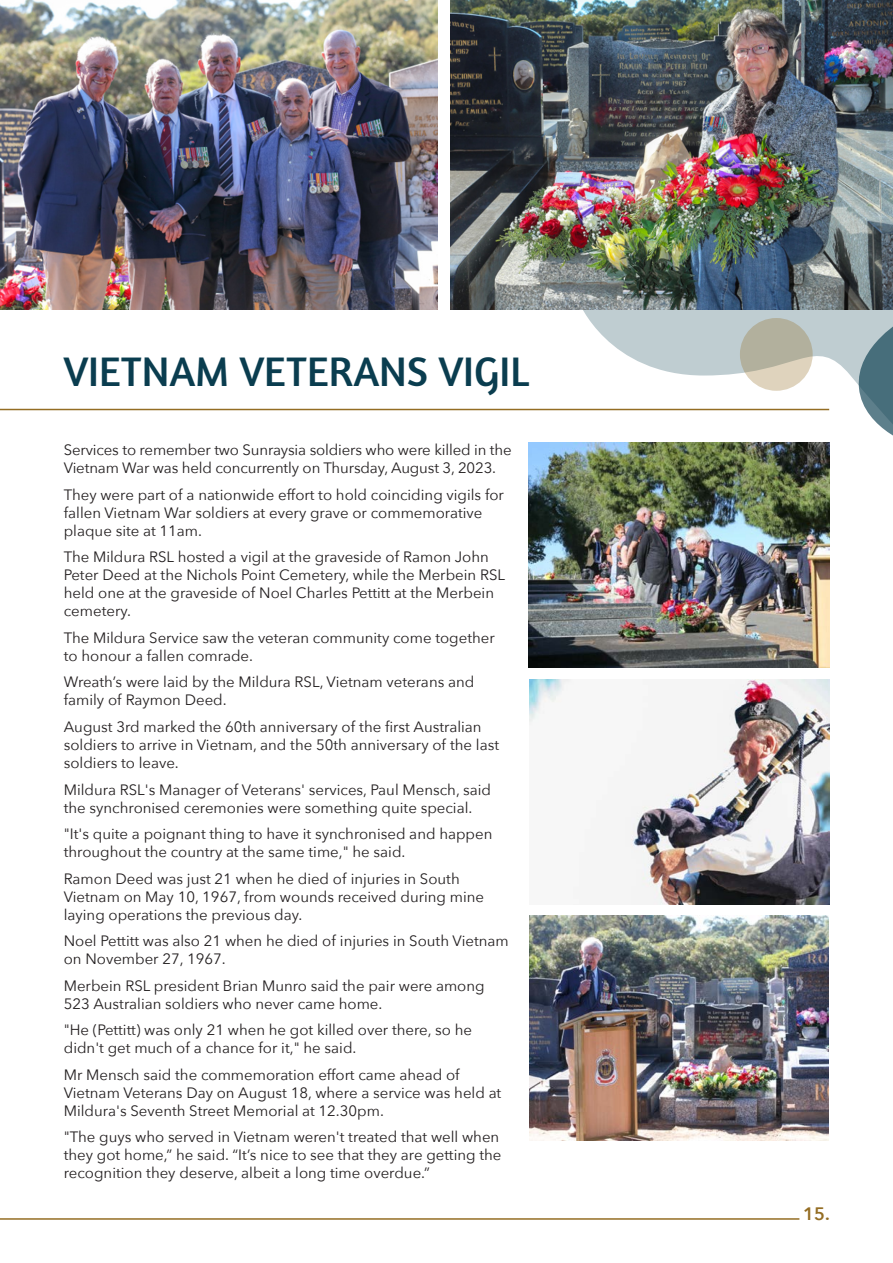
<style>
.page{position:relative;width:893px;height:1263px;background:#fff}
.page>*{position:absolute;margin:0;border:0;box-sizing:border-box;transform-origin:0 0}
.t1{font:42px "Amaranth";color:#0a3d4f}
.t2{font:600 18px "Avenir Next";color:#946d23}
.t3{font:15px/18px "Avenir Next";color:#231f20}
</style>
<div class="page">
<hr style="left:0;top:1218px;width:799px;height:2px;background:#946d23">
<svg style="left:572px;top:309px;width:321px;height:145px"></svg>
<svg style="left:857px;top:318px;width:36px;height:130px"></svg>
<svg style="left:740px;top:318px;width:73px;height:73px;background:#c0bba8"></svg>
<hr style="left:0;top:409px;width:829px;height:1px;background:#946d23">
<img style="left:529px;top:442px;width:300px;height:226px">
<img style="left:530px;top:915px;width:298px;height:225px">
<img style="left:451px;top:0;width:442px;height:309px">
<img style="left:530px;top:679px;width:299px;height:225px">
<img style="left:0;top:0;width:438px;height:309px">
<p class="t1" style="left:64px;top:347px;width:467px">VIETNAM VETERANS VIGIL</p>
<p class="t3" style="left:64px;top:441px;width:449px">Services to remember two Sunraysia soldiers who were killed in the<br>Vietnam War was held concurrently on Thursday, August 3, 2023.</p>
<p class="t3" style="left:64px;top:485px;width:442px">They were part of a nationwide effort to hold coinciding vigils for fallen Vietnam War soldiers at every grave or commemorative plaque site at 11am.</p>
<p class="t3" style="left:64px;top:548px;width:443px">The Mildura RSL hosted a vigil at the graveside of Ramon John Peter Deed at the Nichols Point Cemetery, while the Merbein RSL held one at the graveside of Noel Charles Pettitt at the Merbein cemetery.</p>
<p class="t3" style="left:64px;top:628px;width:432px">The Mildura Service saw the veteran community come together to honour a fallen comrade.</p>
<p class="t3" style="left:64px;top:673px;width:412px">Wreath’s were laid by the Mildura RSL, Vietnam veterans and family of Raymon Deed.</p>
<p class="t3" style="left:64px;top:717px;width:437px">August 3rd marked the 60th anniversary of the first Australian soldiers to arrive in Vietnam, and the 50th anniversary of the last soldiers to leave.</p>
<p class="t3" style="left:64px;top:780px;width:429px">Mildura RSL's Manager of Veterans' services, Paul Mensch, said the synchronised ceremonies were something quite special.</p>
<p class="t3" style="left:64px;top:824px;width:430px">"It's quite a poignant thing to have it synchronised and happen throughout the country at the same time," he said.</p>
<p class="t3" style="left:64px;top:869px;width:422px">Ramon Deed was just 21 when he died of injuries in South<br>Vietnam on May 10, 1967, from wounds received during mine laying operations the previous day.</p>
<p class="t3" style="left:64px;top:931px;width:446px">Noel Pettitt was also 21 when he died of injuries in South Vietnam on November 27, 1967.</p>
<p class="t3" style="left:64px;top:976px;width:422px">Merbein RSL president Brian Munro said the pair were among<br>523 Australian soldiers who never came home.</p>
<p class="t3" style="left:64px;top:1020px;width:410px">"He (Pettitt) was only 21 when he got killed over there, so he didn't get much of a chance for it," he said.</p>
<p class="t3" style="left:64px;top:1065px;width:439px">Mr Mensch said the commemoration effort came ahead of<br>Vietnam Veterans Day on August 18, where a service was held at<br>Mildura's Seventh Street Memorial at 12.30pm.</p>
<p class="t3" style="left:64px;top:1127px;width:439px">"The guys who served in Vietnam weren't treated that well when they got home,” he said. “It’s nice to see that they are getting the recognition they deserve, albeit a long time overdue.”</p>
<p class="t2" style="left:803px;top:1199px;width:28px">15.</p>
</div>
